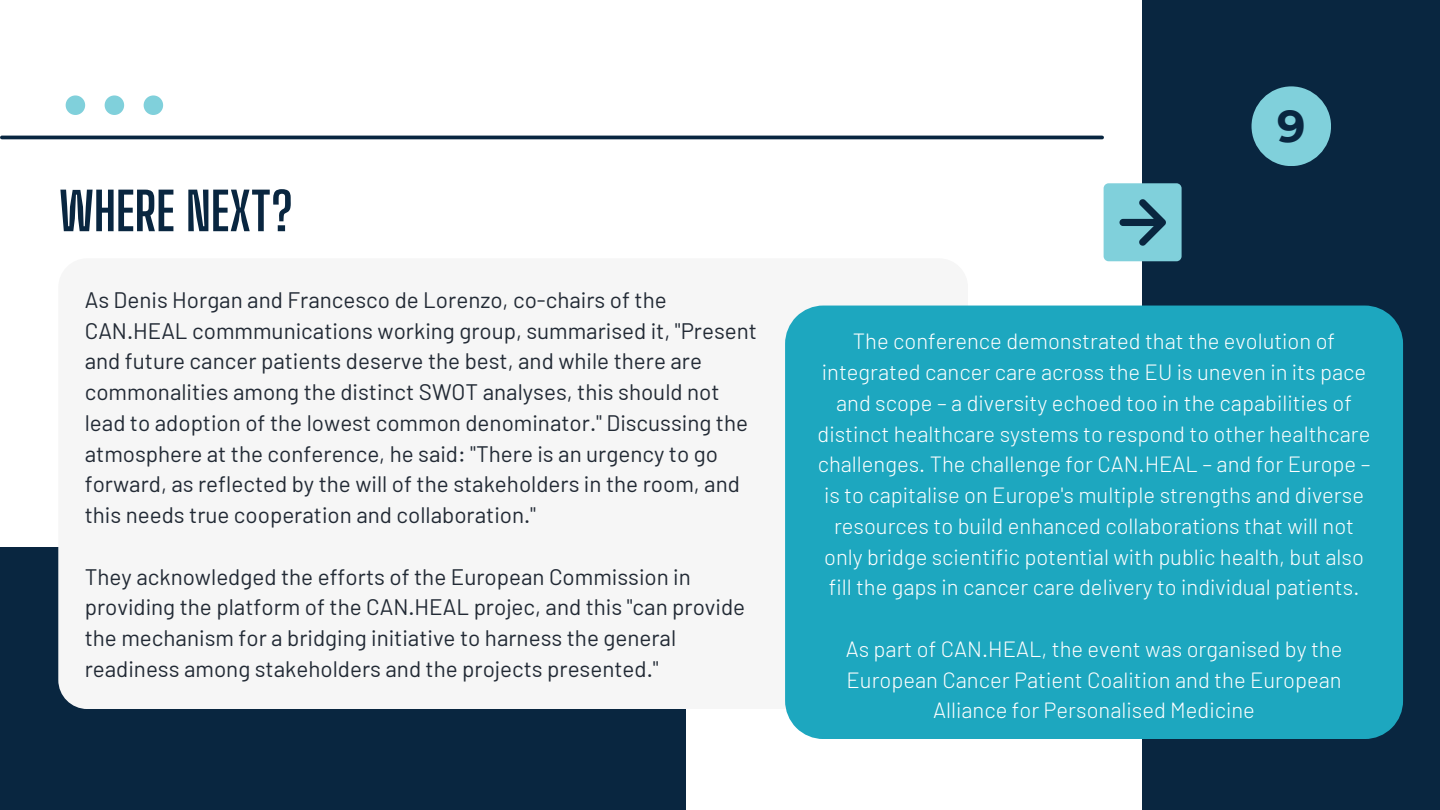
<style>
.page{position:relative;width:1440px;height:810px;background:#fff}
.page>*{position:absolute;margin:0;border:0;box-sizing:border-box;transform-origin:0 0}
.t1{font:700 52px "Big Shoulders Display";color:#092640}
.t2{font:700 44.5px "Montserrat";color:#092640}
.t3{font:22.4px/30.8px "Barlow";color:#222a35}
.t4{font:300 22px/30.8px "Barlow";color:#fff;text-align:center}
</style>
<div class="page">
<div style="left:1143px;top:0;width:297px;height:810px;background:#092640"></div>
<div style="left:0;top:548px;width:686px;height:262px;background:#092640"></div>
<div style="left:58px;top:258px;width:910px;height:451px;background:#f6f6f6;border-radius:29px"></div>
<div style="left:1104px;top:183px;width:78px;height:78px;background:#80d0db;border-radius:5px"></div>
<svg style="left:1119px;top:199px;width:47px;height:47px"></svg>
<svg style="left:105px;top:95px;width:19px;height:20px"></svg>
<svg style="left:66px;top:95px;width:19px;height:20px"></svg>
<svg style="left:144px;top:95px;width:19px;height:20px"></svg>
<hr style="left:2px;top:136px;width:1100px;height:3px;background:#092640">
<div style="left:1252px;top:86px;width:79px;height:80px;background:#80d0db;border-radius:50%"></div>
<div style="left:785px;top:306px;width:618px;height:433px;background:#1da7bf"></div>
<h1 class="t1" style="left:59px;top:180px;width:235px">WHERE NEXT?</h1>
<p class="t3" style="left:85px;top:283px;width:674px">As Denis Horgan and Francesco de Lorenzo, co-chairs of the CAN.HEAL commmunications working group, summarised it, "Present and future cancer patients deserve the best, and while there are commonalities among the distinct SWOT analyses, this should not lead to adoption of the lowest common denominator." Discussing the atmosphere at the conference, he said: "There is an urgency to go forward, as reflected by the will of the stakeholders in the room, and this needs true cooperation and collaboration."</p>
<p class="t3" style="left:85px;top:560px;width:662px">They acknowledged the efforts of the European Commission in providing the platform of the CAN.HEAL projec, and this "can provide the mechanism for a bridging initiative to harness the general readiness among stakeholders and the projects presented."</p>
<h2 class="t2" style="left:1277px;top:99px;width:30px">9</h2>
<p class="t4" style="left:818px;top:325px;width:554px">The conference demonstrated that the evolution of integrated cancer care across the EU is uneven in its pace and scope – a diversity echoed too in the capabilities of distinct healthcare systems to respond to other healthcare challenges. The challenge for CAN.HEAL – and for Europe – is to capitalise on Europe's multiple strengths and diverse resources to build enhanced collaborations that will not only bridge scientific potential with public health, but also fill the gaps in cancer care delivery to individual patients.</p>
<p class="t4" style="left:846px;top:633px;width:498px">As part of CAN.HEAL, the event was organised by the<br>European Cancer Patient Coalition and the European<br>Alliance for Personalised Medicine</p>
</div>
